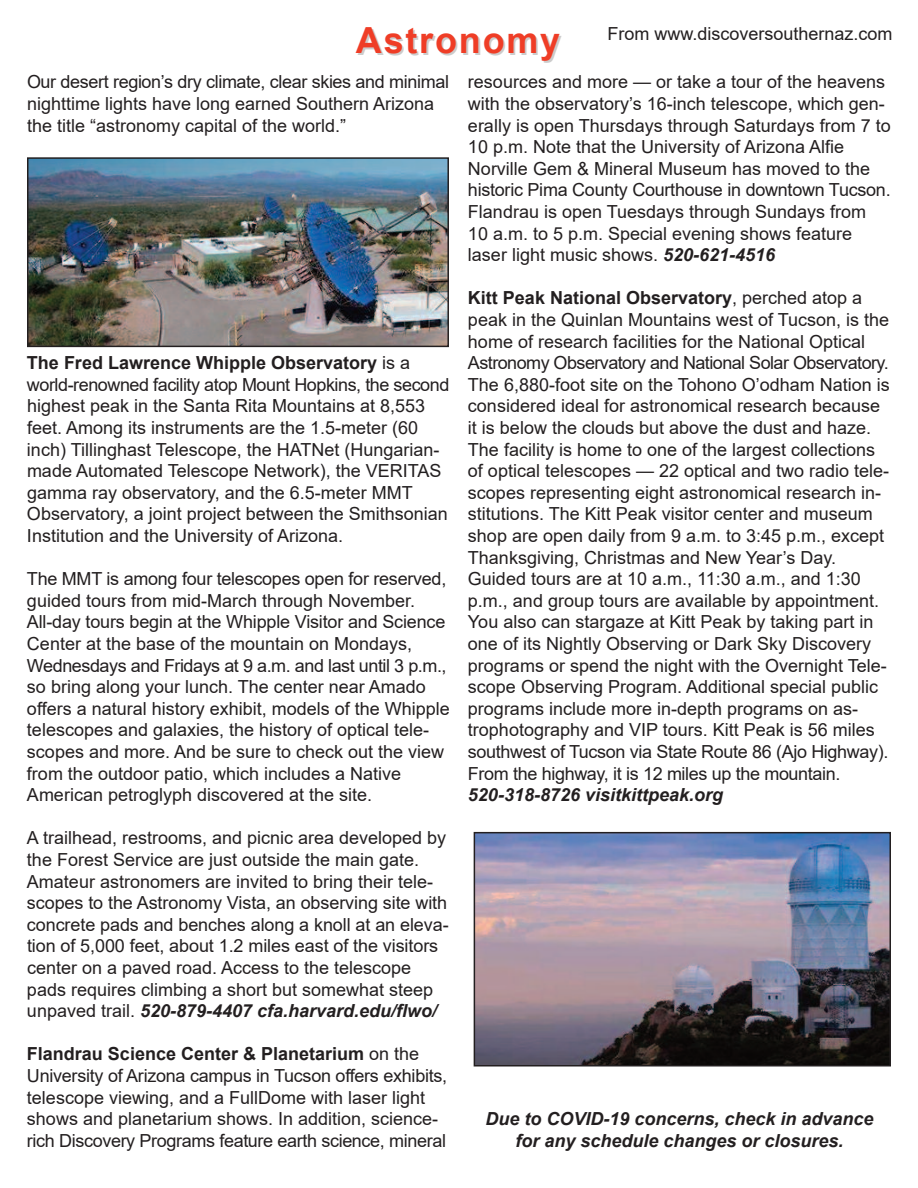
<style>
.page{position:relative;width:918px;height:1188px;background:#fff}
.page>*{position:absolute;margin:0;border:0;box-sizing:border-box;transform-origin:0 0}
.t1{font:700 36px "Arial";letter-spacing:.05em;color:#ef3d26}
.t2{font:18px/21.6px "Arial";color:#231f20}
.t3{font:italic 700 18px/21.6px "Arial";color:#231f20;text-align:center}
.s1{font-weight:700;font-style:italic}
.s2{font-weight:700}
</style>
<div class="page">
<img style="left:30px;top:160px;width:416px;height:184px">
<div style="left:27px;top:157px;width:422px;height:190px;border:2px solid #231f20"></div>
<img style="left:477px;top:835px;width:411px;height:228px">
<div style="left:474px;top:832px;width:417px;height:234px;border:2px solid #231f20"></div>
<p class="t2" style="left:608px;top:23px;width:287px">From www.discoversouthernaz.com</p>
<h1 class="t1" style="left:356px;top:21px;width:206px">Astronomy</h1>
<p class="t2" style="left:27px;top:71px;width:424px">Our desert region’s dry climate, clear skies and minimal nighttime lights have long earned Southern Arizona the title “astronomy capital of the world.”</p>
<p class="t2" style="left:468px;top:71px;width:424px">resources and more — or take a tour of the heavens with the observatory’s 16-inch telescope, which gen&shy;erally is open Thursdays through Saturdays from 7 to 10 p.m. Note that the University of Arizona Alfie Norville Gem &amp; Mineral Museum has moved to the historic Pima County Courthouse in downtown Tucson.<br>Flandrau is open Tuesdays through Sundays from<br>10 a.m. to 5 p.m. Special evening shows feature laser light music shows. <span class="s1">520-621-4516</span></p>
<p class="t2" style="left:468px;top:287px;width:423px"><span class="s2">Kitt Peak National Observatory</span>, perched atop a peak in the Quinlan Mountains west of Tucson, is the home of research facilities for the National Optical Astronomy Observatory and National Solar Observatory.<br>The 6,880-foot site on the Tohono O’odham Nation is considered ideal for astronomical research because it is below the clouds but above the dust and haze.<br>The facility is home to one of the largest collections of optical telescopes — 22 optical and two radio tele&shy;scopes representing eight astronomical research in&shy;stitutions. The Kitt Peak visitor center and museum shop are open daily from 9 a.m. to 3:45 p.m., except Thanksgiving, Christmas and New Year’s Day.<br>Guided tours are at 10 a.m., 11:30 a.m., and 1:30 p.m., and group tours are available by appointment.<br>You also can stargaze at Kitt Peak by taking part in one of its Nightly Observing or Dark Sky Discovery programs or spend the night with the Overnight Tele&shy;scope Observing Program. Additional special public programs include more in-depth programs on as&shy;trophotography and VIP tours. Kitt Peak is 56 miles southwest of Tucson via State Route 86 (Ajo Highway).<br>From the highway, it is 12 miles up the mountain.</p>
<p class="t3" style="left:468px;top:784px;width:257px">520-318-8726 visitkittpeak.org</p>
<p class="t2" style="left:27px;top:352px;width:424px"><span class="s2">The Fred Lawrence Whipple Observatory</span> is a world-renowned facility atop Mount Hopkins, the second highest peak in the Santa Rita Mountains at 8,553 feet. Among its instruments are the 1.5-meter (60 inch) Tillinghast Telescope, the HATNet (Hungarian&shy;made Automated Telescope Network), the VERITAS gamma ray observatory, and the 6.5-meter MMT Observatory, a joint project between the Smithsonian Institution and the University of Arizona.</p>
<p class="t2" style="left:27px;top:568px;width:424px">The MMT is among four telescopes open for reserved, guided tours from mid-March through November.<br>All-day tours begin at the Whipple Visitor and Science Center at the base of the mountain on Mondays, Wednesdays and Fridays at 9 a.m. and last until 3 p.m., so bring along your lunch. The center near Amado offers a natural history exhibit, models of the Whipple telescopes and galaxies, the history of optical tele&shy;scopes and more. And be sure to check out the view from the outdoor patio, which includes a Native American petroglyph discovered at the site.</p>
<p class="t2" style="left:27px;top:827px;width:423px">A trailhead, restrooms, and picnic area developed by the Forest Service are just outside the main gate.<br>Amateur astronomers are invited to bring their tele&shy;scopes to the Astronomy Vista, an observing site with concrete pads and benches along a knoll at an eleva&shy;tion of 5,000 feet, about 1.2 miles east of the visitors center on a paved road. Access to the telescope pads requires climbing a short but somewhat steep unpaved trail. <span class="s1">520-879-4407 cfa.harvard.edu/flwo/</span></p>
<p class="t2" style="left:27px;top:1043px;width:422px"><span class="s2">Flandrau Science Center &amp; Planetarium</span> on the University of Arizona campus in Tucson offers exhibits, telescope viewing, and a FullDome with laser light shows and planetarium shows. In addition, science&shy;rich Discovery Programs feature earth science, mineral</p>
<p class="t3" style="left:485px;top:1108px;width:390px">Due to COVID-19 concerns, check in advance for any schedule changes or closures.</p>
</div>
